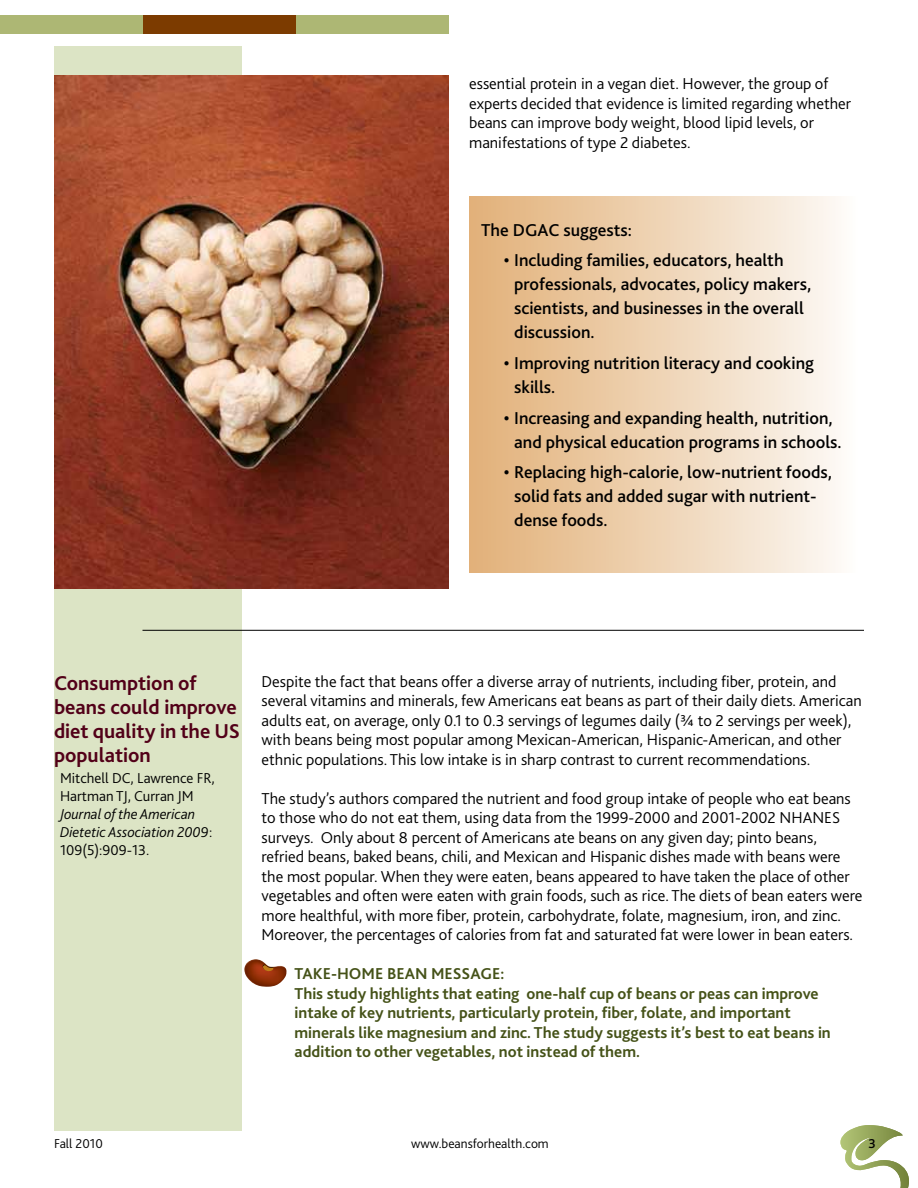
<style>
.page{position:relative;width:918px;height:1188px;background:#fff}
.page>*{position:absolute;margin:0;border:0;box-sizing:border-box;transform-origin:0 0}
.t1{font:700 21px/24px "Bliss 2";color:#520018}
.t2{font:500 18px/24px "Bliss 2";color:#000}
.t3{font:300 16.5px/19.5px "Bliss 2";color:#000}
.t4{font:700 16.5px/19.5px "Bliss 2";color:#455218}
.t5{font:italic 300 15px/18px "Bliss 2";color:#000}
.t6{font:300 15px/18px "Bliss 2";color:#000}
.t7{font:300 13.5px "Bliss 2";color:#000}
.t8{font:500 13.5px "Bliss 2";color:#000}
.s1{font-style:normal}
</style>
<div class="page">
<svg style="left:840px;top:1125px;width:69px;height:63px"></svg>
<div style="left:54px;top:46px;width:187px;height:1085px;background:#dce4c5"></div>
<div style="left:296px;top:15px;width:153px;height:19px;background:#adb774"></div>
<div style="left:142px;top:15px;width:154px;height:19px;background:#7c3b00"></div>
<div style="left:0;top:15px;width:143px;height:19px;background:#adb774"></div>
<hr style="left:142px;top:630px;width:722px;height:1px;background:#000">
<img style="left:244px;top:959px;width:43px;height:28px">
<svg style="left:262px;top:965px;width:12px;height:7px"></svg>
<div style="left:469px;top:196px;width:395px;height:377px;background:linear-gradient(to right,#e1af77,#fefcfb)"></div>
<img style="left:54px;top:75px;width:395px;height:514px">
<p class="t3" style="left:469px;top:73px;width:383px">essential protein in a vegan diet. However, the group of experts decided that evidence is limited regarding whether beans can improve body weight, blood lipid levels, or manifestations of type 2 diabetes.</p>
<p class="t2" style="left:481px;top:217px;width:152px">The DGAC suggests:</p>
<p class="t2" style="left:514px;top:248px;width:299px;text-indent:-10px">• Including families, educators, health professionals, advocates, policy makers, scientists, and businesses in the overall discussion.</p>
<p class="t2" style="left:514px;top:351px;width:301px;text-indent:-10px">• Improving nutrition literacy and cooking skills.</p>
<p class="t2" style="left:504px;top:405px;width:339px;text-align:center">• Increasing and expanding health, nutrition, and physical education programs in schools.</p>
<p class="t2" style="left:514px;top:460px;width:319px;text-indent:-10px">• Replacing high-calorie, low-nutrient foods, solid fats and added sugar with nutrient&shy;dense foods.</p>
<p class="t1" style="left:54px;top:670px;width:188px">Consumption of beans could improve diet quality in the US population</p>
<p class="t6" style="left:60px;top:769px;width:156px">Mitchell DC, Lawrence FR,<br>Hartman TJ, Curran JM</p>
<p class="t5" style="left:60px;top:805px;width:154px">Journal of the American<br>Dietetic Association 2009<span class="s1">:<br>109(5):909-13.</span></p>
<p class="t3" style="left:262px;top:671px;width:602px">Despite the fact that beans offer a diverse array of nutrients, including fiber, protein, and several vitamins and minerals, few Americans eat beans as part of their daily diets. American adults eat, on average, only 0.1 to 0.3 servings of legumes daily (¾ to 2 servings per week), with beans being most popular among Mexican-American, Hispanic-American, and other ethnic populations. This low intake is in sharp contrast to current recommendations.</p>
<p class="t3" style="left:262px;top:788px;width:602px">The study’s authors compared the nutrient and food group intake of people who eat beans to those who do not eat them, using data from the 1999-2000 and 2001-2002 NHANES surveys. Only about 8 percent of Americans ate beans on any given day; pinto beans, refried beans, baked beans, chili, and Mexican and Hispanic dishes made with beans were the most popular. When they were eaten, beans appeared to have taken the place of other vegetables and often were eaten with grain foods, such as rice. The diets of bean eaters were more healthful, with more fiber, protein, carbohydrate, folate, magnesium, iron, and zinc.<br>Moreover, the percentages of calories from fat and saturated fat were lower in bean eaters.</p>
<p class="t4" style="left:295px;top:964px;width:538px">TAKE-HOME BEAN MESSAGE:<br>This study highlights that eating one-half cup of beans or peas can improve intake of key nutrients, particularly protein, fiber, folate, and important minerals like magnesium and zinc. The study suggests it’s best to eat beans in addition to other vegetables, not instead of them.</p>
<p class="t7" style="left:54px;top:1135px;width:50px">Fall 2010</p>
<p class="t7" style="left:411px;top:1135px;width:139px">www.beansforhealth.com</p>
<p class="t8" style="left:869px;top:1135px;width:9px">3</p>
</div>
